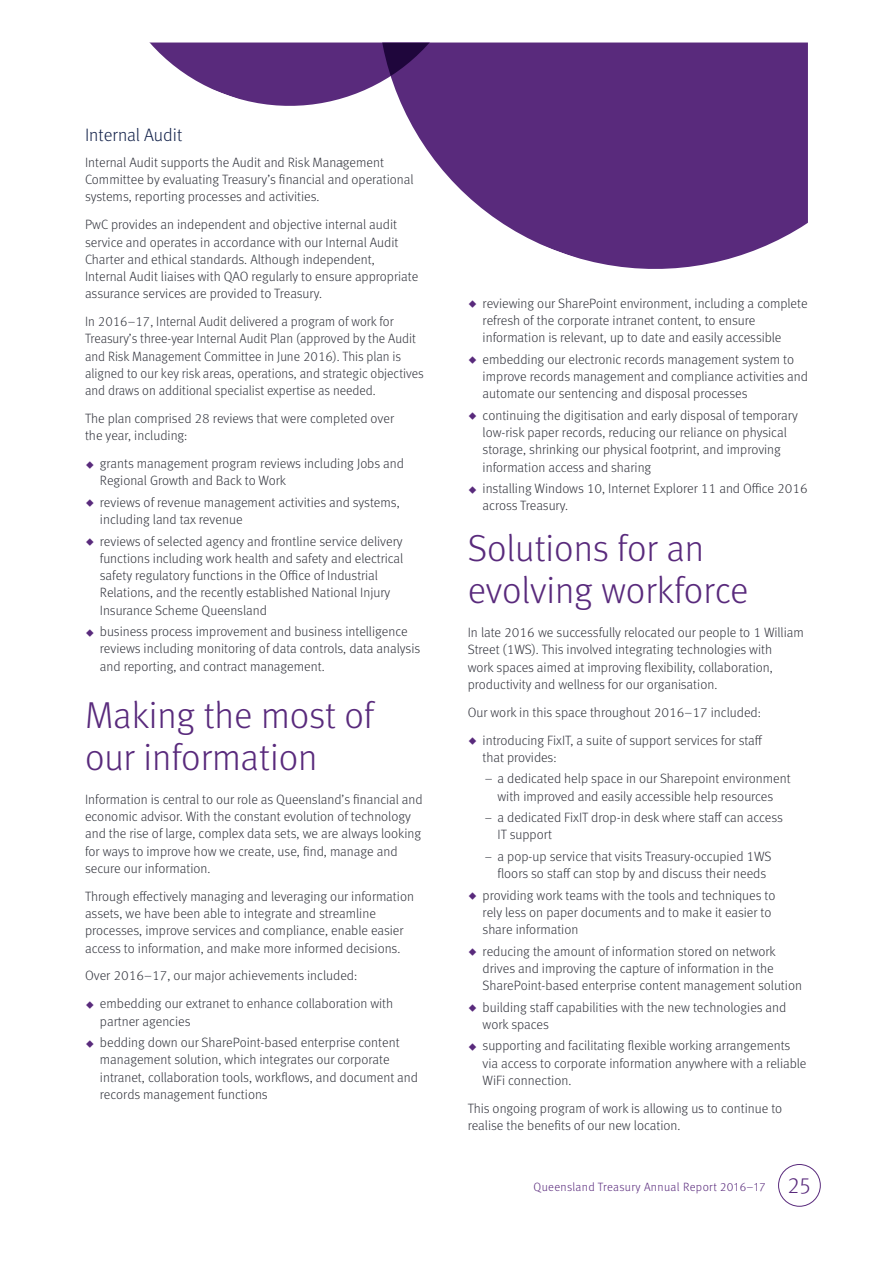
<style>
.page{position:relative;width:893px;height:1263px;background:#fff}
.page>*{position:absolute;margin:0;border:0;box-sizing:border-box;transform-origin:0 0}
.t1{font:300 37.5px/42px "Meta OT";color:#592a7c}
.t2{font:300 18px "Meta OT";color:#14234b}
.t3{font:300 13.5px/17.2px "Meta OT";color:#33353e}
.t4{font:300 12px "Meta OT";letter-spacing:.03em;color:#592a7c}
.s1{font-size:22.5px}
</style>
<div class="page">
<div style="left:778px;top:1164px;width:43px;height:42px;border:1px solid #592a7c;border-radius:50%"></div>
<svg style="left:414px;top:43px;width:394px;height:226px;background:#71498f"></svg>
<svg style="left:150px;top:43px;width:350px;height:87px"></svg>
<h2 class="t2" style="left:85px;top:124px;width:99px">Internal Audit</h2>
<p class="t3" style="left:85px;top:154px;width:330px">Internal Audit supports the Audit and Risk Management<br>Committee by evaluating Treasury’s financial and operational systems, reporting processes and activities.</p>
<p class="t3" style="left:85px;top:216px;width:335px">PwC provides an independent and objective internal audit service and operates in accordance with our Internal Audit Charter and ethical standards. Although independent, Internal Audit liaises with QAO regularly to ensure appropriate assurance services are provided to Treasury.</p>
<p class="t3" style="left:85px;top:313px;width:340px">In 2016–17, Internal Audit delivered a program of work for Treasury’s three-year Internal Audit Plan (approved by the Audit and Risk Management Committee in June 2016). This plan is aligned to our key risk areas, operations, and strategic objectives and draws on additional specialist expertise as needed.</p>
<p class="t3" style="left:85px;top:410px;width:311px">The plan comprised 28 reviews that were completed over the year, including:</p>
<p class="t3" style="left:100px;top:455px;width:306px">grants management program reviews including Jobs and<br>Regional Growth and Back to Work</p>
<p class="t3" style="left:100px;top:494px;width:301px">reviews of revenue management activities and systems, including land tax revenue</p>
<p class="t3" style="left:100px;top:533px;width:305px">reviews of selected agency and frontline service delivery functions including work health and safety and electrical safety regulatory functions in the Office of Industrial Relations, and the recently established National Injury Insurance Scheme Queensland</p>
<p class="t3" style="left:100px;top:623px;width:322px">business process improvement and business intelligence reviews including monitoring of data controls, data analysis and reporting, and contract management.</p>
<h1 class="t1" style="left:85px;top:694px;width:290px">Making the most of our information</h1>
<p class="t3" style="left:85px;top:791px;width:339px">Information is central to our role as Queensland’s financial and economic advisor. With the constant evolution of technology and the rise of large, complex data sets, we are always looking for ways to improve how we create, use, find, manage and secure our information.</p>
<p class="t3" style="left:85px;top:888px;width:330px">Through effectively managing and leveraging our information assets, we have been able to integrate and streamline processes, improve services and compliance, enable easier access to information, and make more informed decisions.</p>
<p class="t3" style="left:100px;top:962px;width:295px;line-height:27.9px;text-indent:-15px">Over 2016–17, our major achievements included: embedding our extranet to enhance collaboration with</p>
<p class="t3" style="left:100px;top:1010px;width:301px;line-height:21.5px">partner agencies<br>bedding down our SharePoint-based enterprise content</p>
<p class="t3" style="left:100px;top:1051px;width:320px">management solution, which integrates our corporate intranet, collaboration tools, workflows, and document and records management functions</p>
<p class="t3" style="left:483px;top:295px;width:327px">reviewing our SharePoint environment, including a complete refresh of the corporate intranet content, to ensure information is relevant, up to date and easily accessible</p>
<p class="t3" style="left:483px;top:351px;width:327px">embedding our electronic records management system to improve records management and compliance activities and automate our sentencing and disposal processes</p>
<p class="t3" style="left:483px;top:407px;width:317px">continuing the digitisation and early disposal of temporary low-risk paper records, reducing our reliance on physical storage, shrinking our physical footprint, and improving information access and sharing</p>
<p class="t3" style="left:483px;top:480px;width:327px">installing Windows 10, Internet Explorer 11 and Office 2016 across Treasury.</p>
<h1 class="t1" style="left:468px;top:528px;width:282px">Solutions for an evolving workforce</h1>
<p class="t3" style="left:468px;top:624px;width:338px">In late 2016 we successfully relocated our people to 1 William Street (1WS). This involved integrating technologies with<br>work spaces aimed at improving flexibility, collaboration, productivity and wellness for our organisation.</p>
<p class="t3" style="left:468px;top:698px;width:296px;line-height:27.9px;text-align:right">Our work in this space throughout 2016–17 included: introducing FixIT, a suite of support services for staff</p>
<p class="t3" style="left:483px;top:749px;width:75px">that provides:</p>
<p class="t3" style="left:485px;top:770px;width:307px;text-align:center">– a dedicated help space in our Sharepoint environment with improved and easily accessible help resources</p>
<p class="t3" style="left:497px;top:809px;width:287px;text-indent:-13px">− a dedicated FixIT drop-in desk where staff can access<br>IT support</p>
<p class="t3" style="left:485px;top:848px;width:288px;text-align:center">− a pop-up service that visits Treasury-occupied 1WS floors so staff can stop by and discuss their needs</p>
<p class="t3" style="left:483px;top:887px;width:294px">providing work teams with the tools and techniques to rely less on paper documents and to make it easier to share information</p>
<p class="t3" style="left:483px;top:943px;width:321px">reducing the amount of information stored on network drives and improving the capture of information in the<br>SharePoint-based enterprise content management solution</p>
<p class="t3" style="left:483px;top:999px;width:305px">building staff capabilities with the new technologies and work spaces</p>
<p class="t3" style="left:483px;top:1037px;width:325px">supporting and facilitating flexible working arrangements via access to corporate information anywhere with a reliable<br>WiFi connection.</p>
<p class="t3" style="left:468px;top:1100px;width:316px">This ongoing program of work is allowing us to continue to realise the benefits of our new location.</p>
<p class="t4" style="left:533px;top:1180px;width:279px">Queensland Treasury Annual Report 2016–17 <span class="s1">25</span></p>
</div>
